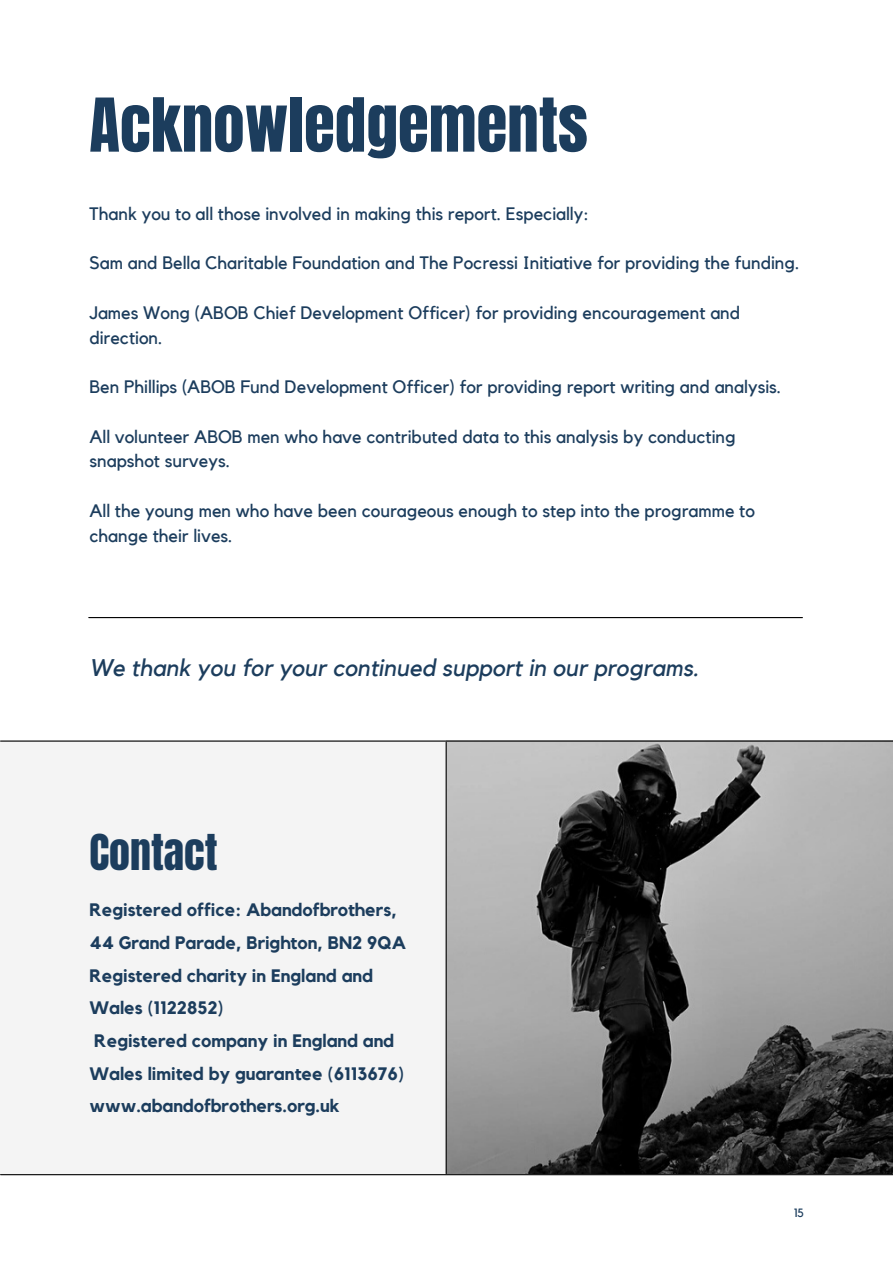
<style>
.page{position:relative;width:893px;height:1264px;background:#fff}
.page>*{position:absolute;margin:0;border:0;box-sizing:border-box;transform-origin:0 0}
.t1{font:63px "Anton";color:#1c3d5d}
.t2{font:42px "Anton";color:#1c3d5d}
.t3{font:italic 24px "Kollektif";color:#1c3d5d}
.t4{font:18px/24.8px "Kollektif";color:#1c3d5d}
.t5{font:700 18px/32.7px "Kollektif";color:#1c3d5d}
.t6{font:12px "Kollektif";color:#1c3d5d}
</style>
<div class="page">
<div style="left:0;top:740px;width:447px;height:433px;background:#f4f4f4"></div>
<img style="left:446px;top:741px;width:446px;height:432px">
<hr style="left:1px;top:740px;width:891px;height:1px;background:#000">
<hr style="left:1px;top:1174px;width:891px;height:1px;background:#000">
<hr style="left:445px;top:742px;width:1px;height:431px;background:#000">
<hr style="left:89px;top:617px;width:713px;height:1px;background:#000">
<h1 class="t1" style="left:89px;top:80px;width:500px">Acknowledgements</h1>
<p class="t4" style="left:89px;top:202px;width:501px">Thank you to all those involved in making this report. Especially:</p>
<p class="t4" style="left:89px;top:251px;width:711px">Sam and Bella Charitable Foundation and The Pocressi Initiative for providing the funding.</p>
<p class="t4" style="left:89px;top:301px;width:652px">James Wong (ABOB Chief Development Officer) for providing encouragement and direction.</p>
<p class="t4" style="left:89px;top:375px;width:693px">Ben Phillips (ABOB Fund Development Officer) for providing report writing and analysis.</p>
<p class="t4" style="left:89px;top:425px;width:647px">All volunteer ABOB men who have contributed data to this analysis by conducting snapshot surveys.</p>
<p class="t4" style="left:89px;top:499px;width:667px">All the young men who have been courageous enough to step into the programme to change their lives.</p>
<h3 class="t3" style="left:89px;top:656px;width:611px">We thank you for your continued support in our programs.</h3>
<h2 class="t2" style="left:89px;top:822px;width:130px">Contact</h2>
<h4 class="t5" style="left:89px;top:894px;width:318px">Registered office: Abandofbrothers,<br>44 Grand Parade, Brighton, BN2 9QA<br>Registered charity in England and<br>Wales (1122852)<br>Registered company in England and<br>Wales limited by guarantee (6113676) www.abandofbrothers.org.uk</h4>
<p class="t6" style="left:794px;top:1207px;width:12px">15</p>
</div>
